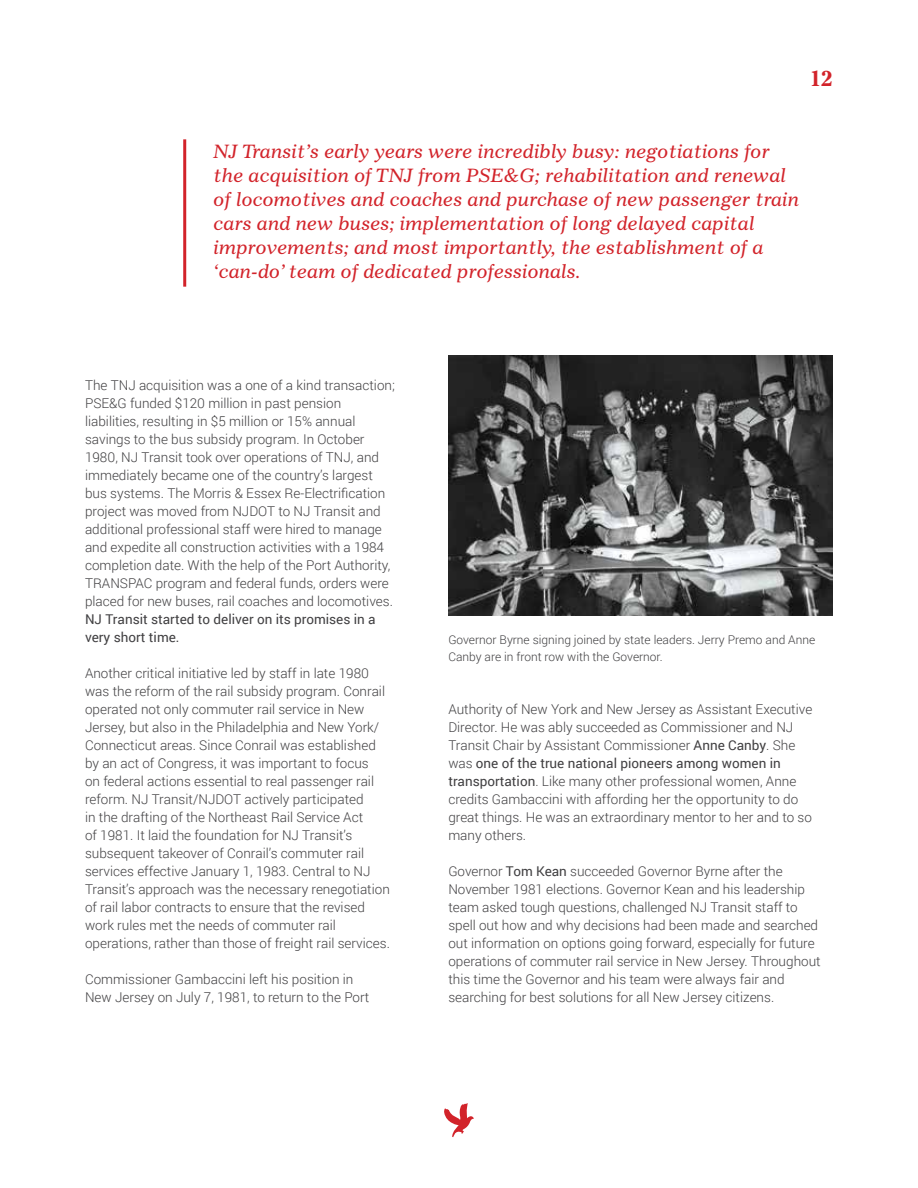
<style>
.page{position:relative;width:918px;height:1188px;background:#fff}
.page>*{position:absolute;margin:0;border:0;box-sizing:border-box;transform-origin:0 0}
.t1{font:700 21px "Gazette LT Std";color:#d2232a}
.t2{font:italic 18.75px/24px "Gazette LT Std";color:#d2232a}
.t3{font:300 13.5px/18px "Roboto";color:#414042}
.t4{font:13.5px/18px "Roboto";color:#414042}
.t5{font:300 12px/16.5px "Roboto";color:#414042}
.s1{font-weight:400}
</style>
<div class="page">
<svg style="left:444px;top:1103px;width:30px;height:34px"></svg>
<img style="left:448px;top:355px;width:385px;height:260px">
<hr style="left:183px;top:139px;width:3px;height:148px;background:#d2232a">
<h1 class="t1" style="left:810px;top:65px;width:25px">12</h1>
<p class="t2" style="left:213px;top:139px;width:587px">NJ Transit’s early years were incredibly busy: negotiations for the acquisition of TNJ from PSE&amp;G; rehabilitation and renewal of locomotives and coaches and purchase of new passenger train cars and new buses; implementation of long delayed capital improvements; and most importantly, the establishment of a ‘can-do’ team of dedicated professionals.</p>
<p class="t3" style="left:85px;top:376px;width:311px">The TNJ acquisition was a one of a kind transaction; PSE&amp;G funded $120 million in past pension liabilities, resulting in $5 million or 15% annual savings to the bus subsidy program. In October 1980, NJ Transit took over operations of TNJ, and immediately became one of the country’s largest bus systems. The Morris &amp; Essex Re-Electrification project was moved from NJDOT to NJ Transit and additional professional staff were hired to manage and expedite all construction activities with a 1984 completion date. With the help of the Port Authority, TRANSPAC program and federal funds, orders were placed for new buses, rail coaches and locomotives.</p>
<p class="t4" style="left:85px;top:610px;width:292px">NJ Transit started to deliver on its promises in a very short time.</p>
<p class="t3" style="left:85px;top:664px;width:306px">Another critical initiative led by staff in late 1980 was the reform of the rail subsidy program. Conrail operated not only commuter rail service in New Jersey, but also in the Philadelphia and New York/ Connecticut areas. Since Conrail was established by an act of Congress, it was important to focus<br>on federal actions essential to real passenger rail reform. NJ Transit/NJDOT actively participated<br>in the drafting of the Northeast Rail Service Act<br>of 1981. It laid the foundation for NJ Transit’s subsequent takeover of Conrail’s commuter rail services effective January 1, 1983. Central to NJ Transit’s approach was the necessary renegotiation of rail labor contracts to ensure that the revised work rules met the needs of commuter rail operations, rather than those of freight rail services.</p>
<p class="t3" style="left:85px;top:970px;width:286px">Commissioner Gambaccini left his position in<br>New Jersey on July 7, 1981, to return to the Port</p>
<p class="t5" style="left:448px;top:631px;width:368px">Governor Byrne signing joined by state leaders. Jerry Premo and Anne<br>Canby are in front row with the Governor.</p>
<p class="t3" style="left:448px;top:700px;width:365px">Authority of New York and New Jersey as Assistant Executive Director. He was ably succeeded as Commissioner and NJ Transit Chair by Assistant Commissioner <span class="s1">Anne Canby</span>. She was <span class="s1">one of the true national pioneers among women in transportation</span>. Like many other professional women, Anne credits Gambaccini with affording her the opportunity to do great things. He was an extraordinary mentor to her and to so many others.</p>
<p class="t3" style="left:448px;top:862px;width:374px">Governor <span class="s1">Tom Kean</span> succeeded Governor Byrne after the November 1981 elections. Governor Kean and his leadership team asked tough questions, challenged NJ Transit staff to spell out how and why decisions had been made and searched out information on options going forward, especially for future operations of commuter rail service in New Jersey. Throughout this time the Governor and his team were always fair and searching for best solutions for all New Jersey citizens.</p>
</div>
